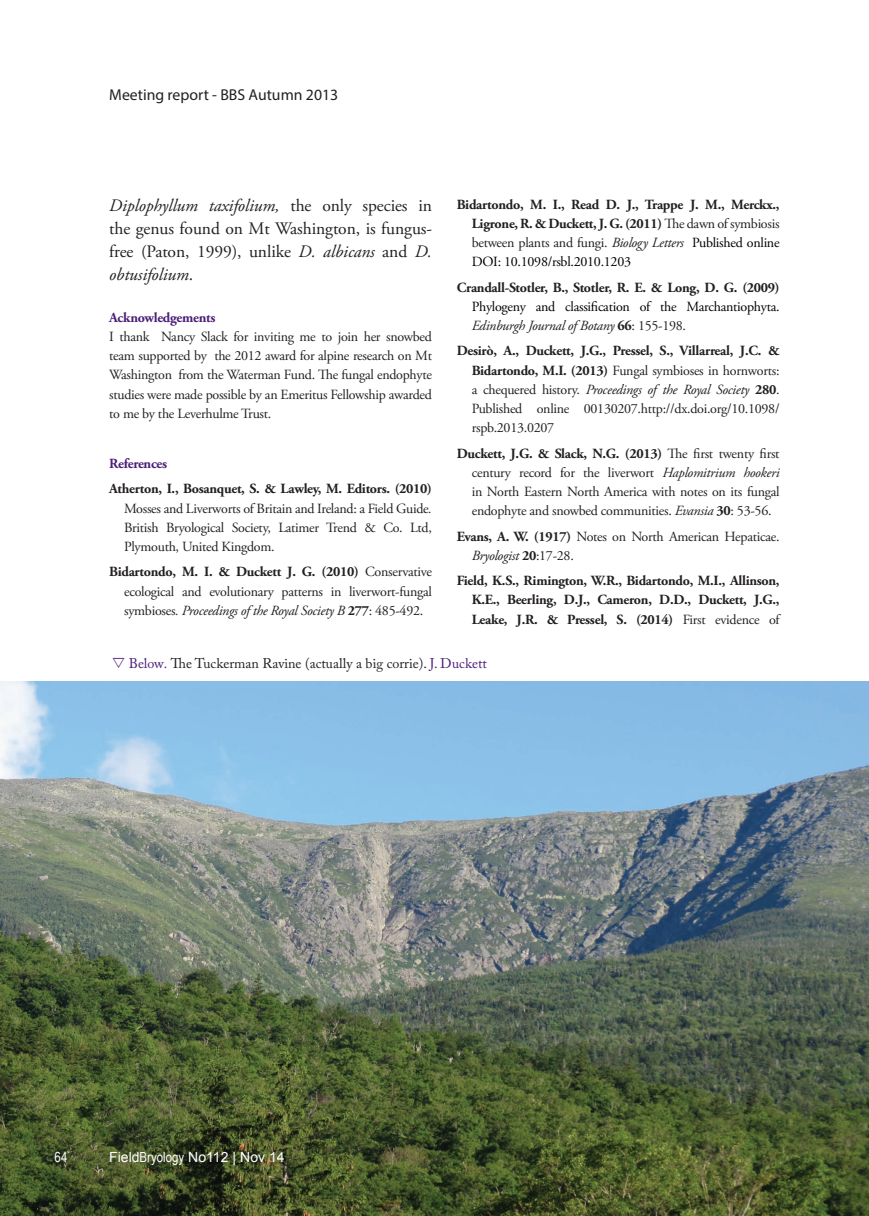
<style>
.page{position:relative;width:869px;height:1216px;background:#fff}
.page>*{position:absolute;margin:0;border:0;box-sizing:border-box;transform-origin:0 0}
.Article_Text{font:17.5px/22.8px "Adobe Garamond Pro";letter-spacing:-.005em;color:#231f20;text-align:justify}
.Running_head_L{font:15.75px "Myriad Pro";color:#231f20}
.Article_Reference{font:14px/19.2px "Adobe Garamond Pro";letter-spacing:-.02em;color:#231f20;text-align:justify}
.Article_Reference-2{font:700 14px/19.2px "Adobe Garamond Pro";letter-spacing:-.02em;color:#231f20;text-align:justify}
.Article_Acknowledgem{font:14px/19.2px "Adobe Garamond Pro";letter-spacing:-.02em;color:#231f20;text-align:justify}
.Figure_Legend{font:14px "Adobe Caslon Pro";color:#231f20}
.t1{font:14px "Arial";color:#fff}
.Article_Acknowledgem-2{font:700 14px "Adobe Garamond Pro";letter-spacing:-.02em;color:#4c1f79}
.Article_Reference-3{font:700 14px "Adobe Garamond Pro";letter-spacing:-.02em;color:#4c1f79}
.t2{font:14px "Arial Narrow";color:#fff}
.s1{font-weight:400}
.s2{font-weight:400;font-style:italic}
.s3{font-weight:400;color:#000}
.s4{font-weight:700}
.s5{font-style:italic}
.s6{color:#4c1f79}
.s7{font-family:"Adobe Garamond Pro";color:#4c1f79}
.s8{font-family:"Arial Narrow"}
</style>
<div class="page">
<img style="left:0;top:681px;width:868px;height:534px">
<p class="Running_head_L" style="left:109px;top:85px;width:230px">Meeting report - BBS Autumn 2013</p>
<p class="Article_Reference-2" style="left:471px;top:195px;width:309px;text-indent:-15px">Bidartondo, M. I., Read D. J., Trappe J. M., Merckx., Ligrone, R. &amp; Duckett, J. G. (2011) <span class="s1">The dawn of symbiosis between plants and fungi.</span> <span class="s2">Biology Letters</span> <span class="s3">Published online DOI: 10.1098/rsbl.2010.1203</span></p>
<p class="Article_Reference-2" style="left:471px;top:278px;width:309px;text-indent:-15px">Crandall-Stotler, B., Stotler, R. E. &amp; Long, D. G. (2009)<br><span class="s3">Phylogeny and classification of the Marchantiophyta.<br></span><span class="s2">Edinburgh Journal of Botany</span> 66<span class="s1">: 155-198.</span></p>
<p class="Article_Reference" style="left:471px;top:342px;width:309px;text-indent:-15px"><span class="s4">Desirò, A., Duckett, J.G., Pressel, S., Villarreal, J.C. &amp; Bidartondo, M.I. (2013)</span> Fungal symbioses in hornworts: a chequered history. <span class="s5">Proceedings of the Royal Society</span> <span class="s4">280</span>.<br>Published online 00130207.http://dx.doi.org/10.1098/ rspb.2013.0207</p>
<p class="Article_Reference" style="left:471px;top:444px;width:309px;text-indent:-15px"><span class="s4">Duckett, J.G. &amp; Slack, N.G. (2013)</span> The first twenty first century record for the liverwort <span class="s5">Haplomitrium hookeri </span>in North Eastern North America with notes on its fungal endophyte and snowbed communities. <span class="s5">Evansia</span> <span class="s4">30</span>: 53-56.</p>
<p class="Article_Reference" style="left:471px;top:527px;width:309px;text-indent:-15px"><span class="s4">Evans, A. W. (1917)</span> Notes on North American Hepaticae.<br><span class="s5">Bryologist</span> <span class="s4">20</span>:17-28.</p>
<p class="Article_Reference-2" style="left:471px;top:571px;width:309px;text-indent:-15px">Field, K.S., Rimington, W.R., Bidartondo, M.I., Allinson, K.E., Beerling, D.J., Cameron, D.D., Duckett, J.G., Leake, J.R. &amp; Pressel, S. (2014) <span class="s1">First evidence of</span></p>
<p class="Article_Text" style="left:109px;top:195px;width:324px"><span class="s5">Diplophyllum taxifolium,</span> the only species in the genus found on Mt Washington, is fungus&shy;free (Paton, 1999), unlike <span class="s5">D. albicans</span> and <span class="s5">D. obtusifolium</span>.</p>
<p class="Article_Acknowledgem-2" style="left:109px;top:309px;width:108px">Acknowledgements</p>
<p class="Article_Acknowledgem" style="left:109px;top:327px;width:324px">I thank Nancy Slack for inviting me to join her snowbed team supported by the 2012 award for alpine research on Mt Washington from the Waterman Fund. The fungal endophyte studies were made possible by an Emeritus Fellowship awarded to me by the Leverhulme Trust.</p>
<p class="Article_Reference-3" style="left:109px;top:455px;width:59px">References</p>
<p class="Article_Reference" style="left:124px;top:480px;width:309px;text-indent:-15px"><span class="s4">Atherton, I., Bosanquet, S. &amp; Lawley, M. Editors. (2010)<br></span>Mosses and Liverworts of Britain and Ireland: a Field Guide<span class="s5">.<br></span>British Bryological Society, Latimer Trend &amp; Co. Ltd, Plymouth, United Kingdom.</p>
<p class="Article_Reference" style="left:124px;top:563px;width:309px;text-indent:-15px"><span class="s4">Bidartondo, M. I. &amp; Duckett J. G. (2010)</span> Conservative ecological and evolutionary patterns in liverwort-fungal symbioses<span class="s5">. Proceedings of the Royal Society B</span> <span class="s4">277</span>: 485-492.</p>
<p class="Figure_Legend" style="left:112px;top:655px;width:376px"><span class="s6">▲ Below</span><span class="s7">.</span> The Tuckerman Ravine (actually a big corrie). <span class="s6">J. Duckett</span></p>
<p class="t2" style="left:55px;top:1146px;width:14px">64</p>
<p class="t1" style="left:109px;top:1147px;width:177px">Field<span class="s8">Bryology</span> No112 | Nov 14</p>
</div>
